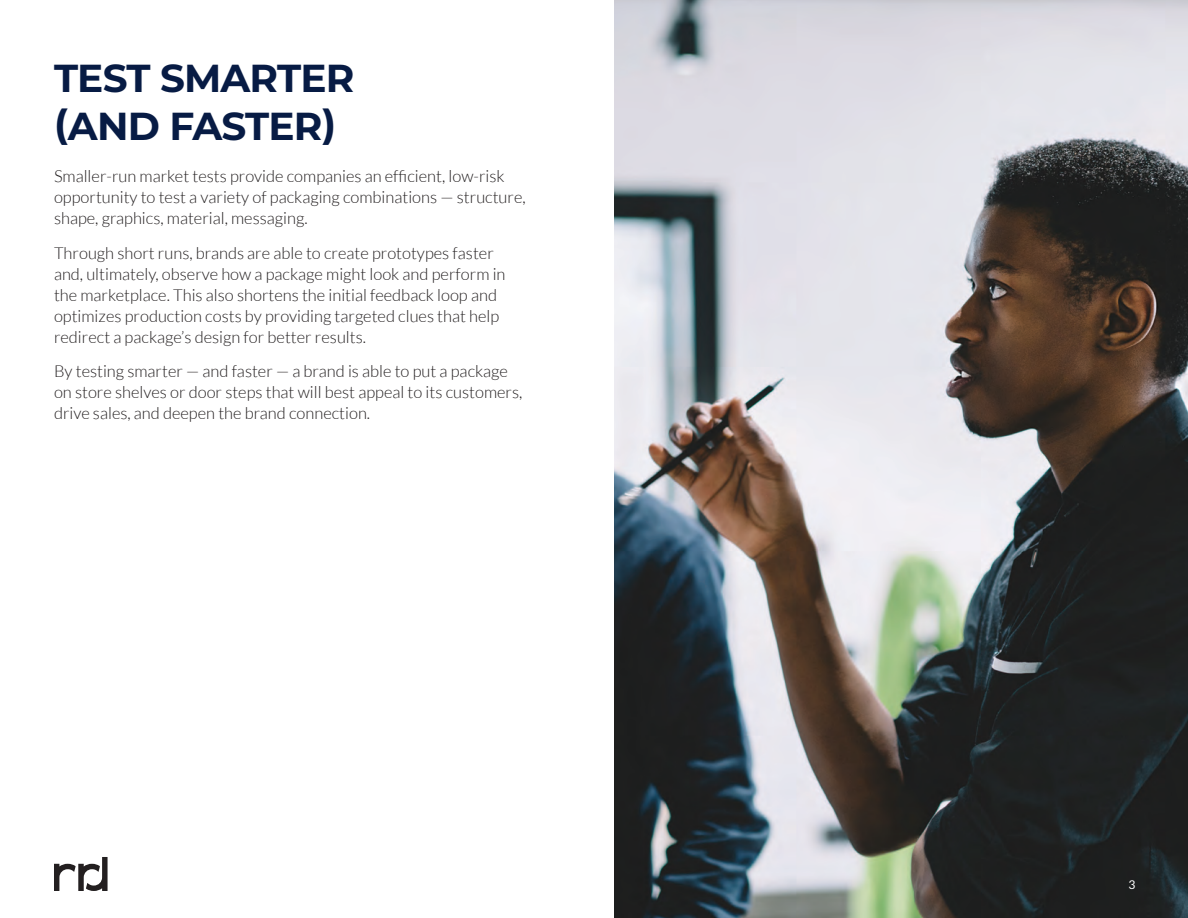
<style>
.page{position:relative;width:1188px;height:918px;background:#fff}
.page>*{position:absolute;margin:0;border:0;box-sizing:border-box;transform-origin:0 0}
.t1{font:700 39px/48px "Montserrat";letter-spacing:-.02em;color:#071b44}
.t2{font:300 16.5px/21px "Lato";color:#231f20}
.t3{font:12px "Lato";color:#fff}
</style>
<div class="page">
<img style="left:614px;top:0;width:574px;height:918px">
<svg style="left:54px;top:857px;width:54px;height:34px"></svg>
<h1 class="t1" style="left:54px;top:52px;width:302px">TEST SMARTER (AND FASTER)</h1>
<p class="t2" style="left:54px;top:166px;width:473px">Smaller-run market tests provide companies an efficient, low-risk opportunity to test a variety of packaging combinations — structure, shape, graphics, material, messaging.</p>
<p class="t2" style="left:54px;top:243px;width:453px">Through short runs, brands are able to create prototypes faster and, ultimately, observe how a package might look and perform in the marketplace. This also shortens the initial feedback loop and optimizes production costs by providing targeted clues that help redirect a package’s design for better results.</p>
<p class="t2" style="left:54px;top:361px;width:470px">By testing smarter — and faster — a brand is able to put a package on store shelves or door steps that will best appeal to its customers, drive sales, and deepen the brand connection.</p>
<p class="t3" style="left:1128px;top:878px;width:8px">3</p>
</div>
